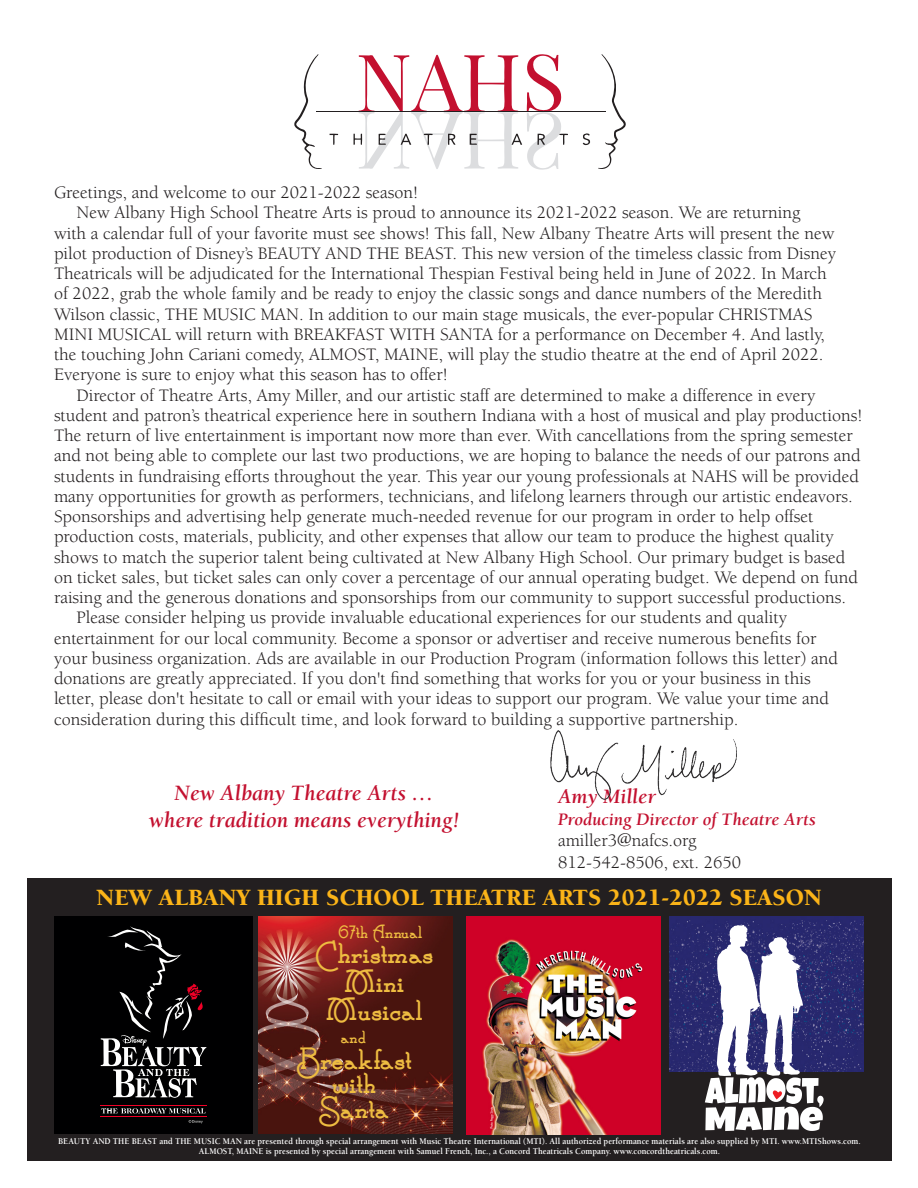
<style>
.page{position:relative;width:918px;height:1188px;background:#fff}
.page>*{position:absolute;margin:0;border:0;box-sizing:border-box;transform-origin:0 0}
.t1{font:700 34.5px/28.5px "Calamity Jane NF";color:#eebc41;text-align:center}
.t2{font:900 24px "Berkeley";color:#fbb418}
.t3{font:italic 700 22.5px/27px "Berkeley";color:#c3102f;text-align:center}
.t4{font:700 21px "Calamity Jane NF";color:#eebc41}
.t5{font:italic 700 21px "Berkeley";color:#c3102f}
.t6{font:18px/21.6px "Berkeley";color:#231f20}
.t7{font:italic 700 18px "Berkeley";color:#c3102f}
.t8{font:700 9px/9.8px "Berkeley";color:#fff;text-align:center;scale:.94 1}
</style>
<div class="page">
<svg style="left:583px;top:133px;width:7px;height:13px"></svg>
<svg style="left:330px;top:134px;width:8px;height:11px"></svg>
<svg style="left:294px;top:54px;width:28px;height:115px"></svg>
<svg style="left:598px;top:54px;width:28px;height:115px"></svg>
<svg style="left:353px;top:54px;width:215px;height:116px"></svg>
<hr style="left:316px;top:111px;width:290px;height:1px;background:#231f20">
<div style="left:27px;top:878px;width:864px;height:283px;background:#231f20"></div>
<img style="left:550px;top:731px;width:186px;height:69px">
<img style="left:466px;top:916px;width:195px;height:219px">
<img style="left:670px;top:916px;width:194px;height:156px">
<svg style="left:705px;top:925px;width:119px;height:206px;background:#9190ac"></svg>
<img style="left:258px;top:916px;width:195px;height:218px">
<div style="left:54px;top:916px;width:199px;height:218px;background:#000001"></div>
<svg style="left:189px;top:1120px;width:14px;height:3px"></svg>
<svg style="left:101px;top:1108px;width:105px;height:6px"></svg>
<hr style="left:101px;top:1105px;width:106px;height:1px;background:#ef0027">
<hr style="left:101px;top:1116px;width:106px;height:1px;background:#ef0027">
<svg style="left:100px;top:926px;width:107px;height:172px"></svg>
<p class="t6" style="left:54px;top:182px;width:366px">Greetings, and welcome to our 2021-2022 season!</p>
<p class="t6" style="left:76px;top:202px;width:726px">New Albany High School Theatre Arts is proud to announce its 2021-2022 season. We are returning</p>
<p class="t6" style="left:54px;top:223px;width:782px">with a calendar full of your favorite must see shows! This fall, New Albany Theatre Arts will present the new</p>
<p class="t6" style="left:54px;top:243px;width:784px">pilot production of Disney’s BEAUTY AND THE BEAST. This new version of the timeless classic from Disney</p>
<p class="t6" style="left:54px;top:263px;width:774px">Theatricals will be adjudicated for the International Thespian Festival being held in June of 2022. In March</p>
<p class="t6" style="left:54px;top:283px;width:770px">of 2022, grab the whole family and be ready to enjoy the classic songs and dance numbers of the Meredith</p>
<p class="t6" style="left:54px;top:304px;width:760px">Wilson classic, THE MUSIC MAN. In addition to our main stage musicals, the ever-popular CHRISTMAS</p>
<p class="t6" style="left:54px;top:324px;width:772px">MINI MUSICAL will return with BREAKFAST WITH SANTA for a performance on December 4. And lastly,</p>
<p class="t6" style="left:54px;top:344px;width:771px">the touching John Cariani comedy, ALMOST, MAINE, will play the studio theatre at the end of April 2022.</p>
<p class="t6" style="left:54px;top:364px;width:395px">Everyone is sure to enjoy what this season has to offer!</p>
<p class="t6" style="left:76px;top:385px;width:740px">Director of Theatre Arts, Amy Miller, and our artistic staff are determined to make a difference in every</p>
<p class="t6" style="left:54px;top:405px;width:810px">student and patron’s theatrical experience here in southern Indiana with a host of musical and play productions!</p>
<p class="t6" style="left:54px;top:425px;width:800px">The return of live entertainment is important now more than ever. With cancellations from the spring semester</p>
<p class="t6" style="left:54px;top:445px;width:808px">and not being able to complete our last two productions, we are hoping to balance the needs of our patrons and</p>
<p class="t6" style="left:54px;top:466px;width:807px">students in fundraising efforts throughout the year. This year our young professionals at NAHS will be provided</p>
<p class="t6" style="left:54px;top:486px;width:800px">many opportunities for growth as performers, technicians, and lifelong learners through our artistic endeavors.</p>
<p class="t6" style="left:54px;top:506px;width:761px">Sponsorships and advertising help generate much-needed revenue for our program in order to help offset</p>
<p class="t6" style="left:54px;top:526px;width:781px">production costs, materials, publicity, and other expenses that allow our team to produce the highest quality</p>
<p class="t6" style="left:54px;top:547px;width:793px">shows to match the superior talent being cultivated at New Albany High School. Our primary budget is based</p>
<p class="t6" style="left:54px;top:567px;width:806px">on ticket sales, but ticket sales can only cover a percentage of our annual operating budget. We depend on fund</p>
<p class="t6" style="left:54px;top:587px;width:794px">raising and the generous donations and sponsorships from our community to support successful productions.</p>
<p class="t6" style="left:76px;top:607px;width:712px">Please consider helping us provide invaluable educational experiences for our students and quality</p>
<p class="t6" style="left:54px;top:628px;width:764px">entertainment for our local community. Become a sponsor or advertiser and receive numerous benefits for</p>
<p class="t6" style="left:54px;top:648px;width:786px">your business organization. Ads are available in our Production Program (information follows this letter) and</p>
<p class="t6" style="left:54px;top:668px;width:758px">donations are greatly appreciated. If you don't find something that works for you or your business in this</p>
<p class="t6" style="left:54px;top:688px;width:777px">letter, please don't hesitate to call or email with your ideas to support our program. We value your time and</p>
<p class="t6" style="left:54px;top:709px;width:686px">consideration during this difficult time, and look forward to building a supportive partnership.</p>
<p class="t3" style="left:149px;top:780px;width:312px">New Albany Theatre Arts … where tradition means everything!</p>
<p class="t5" style="left:558px;top:785px;width:99px">Amy Miller</p>
<p class="t7" style="left:558px;top:809px;width:259px">Producing Director of Theatre Arts</p>
<p class="t6" style="left:558px;top:830px;width:185px">amiller3@nafcs.org<br>812-542-8506, ext. 2650</p>
<h2 class="t2" style="left:97px;top:885px;width:727px">NEW ALBANY HIGH SCHOOL THEATRE ARTS 2021-2022 SEASON</h2>
<p class="t4" style="left:338px;top:921px;width:85px">67th Annual</p>
<h1 class="t1" style="left:316px;top:941px;width:119px">C hristmas<br>Mini<br>Musical</h1>
<h1 class="t1" style="left:297px;top:1046px;width:117px">Breakfast</h1>
<p class="t4" style="left:341px;top:1025px;width:27px">and</p>
<h1 class="t1" style="left:319px;top:1072px;width:72px;line-height:25.5px">with<br>Santa</h1>
<p class="t8" style="left:58px;top:1136px;width:855px">BEAUTY AND THE BEAST and THE MUSIC MAN are presented through special arrangement with Music Theatre International (MTI). All authorized performance materials are also supplied by MTI. www.MTIShows.com.<br>ALMOST, MAINE is presented by special arrangement with Samuel French, Inc., a Concord Theatricals Company. www.concordtheatricals.com.</p>
</div>
